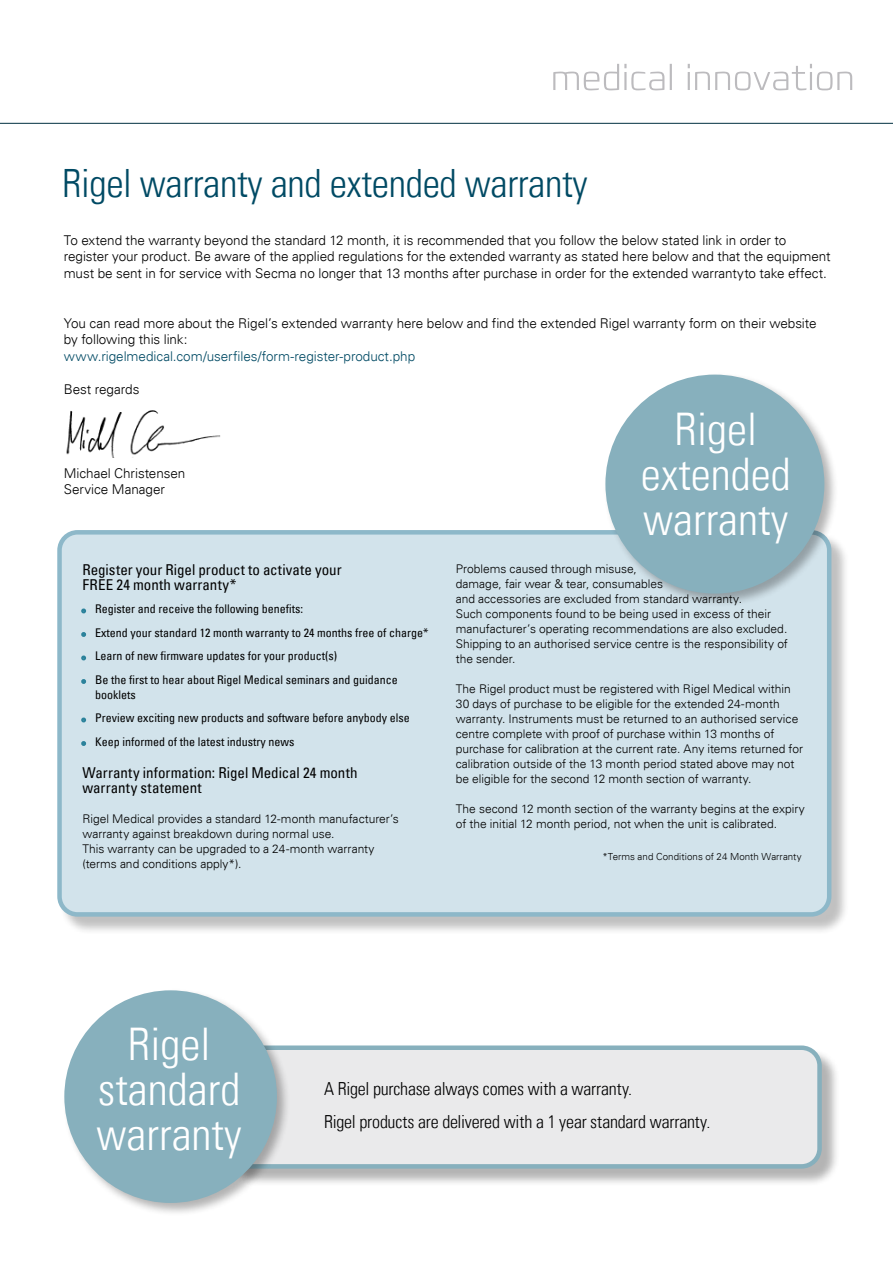
<style>
.page{position:relative;width:893px;height:1263px;background:#fff}
.page>*{position:absolute;margin:0;border:0;box-sizing:border-box;transform-origin:0 0}
.t1{font:300 condensed 45px/45px "Univers LT";color:#fff;text-align:center}
.t2{font:300 condensed 39px "Univers LT";letter-spacing:-.01em;color:#004a64}
.t3{font:300 condensed 18px/33px "Univers LT";letter-spacing:-.01em;color:#000}
.t4{font:condensed 15px/15px "Univers LT";color:#000}
.t5{font:300 13.5px/16.5px "Univers LT";letter-spacing:-.005em;color:#000}
.t6{font:300 13.5px "Univers LT";letter-spacing:-.005em;color:#004a64}
.t7{font:300 12px/15px "Univers LT";color:#000}
.t8{font:condensed 12px/15px "Univers LT";color:#000}
.t9{font:300 9.75px "Univers LT";letter-spacing:.005em;color:#000}
.s1{font-family:"Myriad Pro";font-stretch:normal;font-size:9px;color:#2b829b}
</style>
<div class="page">
<hr style="left:0;top:123px;width:893px;height:1px;background:#003040">
<svg style="left:553px;top:64px;width:299px;height:26px"></svg>
<img style="left:66px;top:410px;width:155px;height:48px">
<div style="left:60px;top:532px;width:790px;height:403px;background:#000;opacity:.25"></div>
<div style="left:60px;top:532px;width:769px;height:382px;background:#d2e3eb;border-radius:18px"></div>
<div style="left:57px;top:530px;width:774px;height:387px;border:5px solid #8db8c9;border-radius:18px"></div>
<div style="left:226px;top:1048px;width:614px;height:139px;background:#000;opacity:.3"></div>
<div style="left:226px;top:1048px;width:593px;height:118px;background:#eaeaeb;border-radius:18px"></div>
<div style="left:224px;top:1045px;width:598px;height:123px;border:5px solid #87b0bd;border-radius:18px"></div>
<div style="left:62px;top:988px;width:229px;height:229px;background:#000;opacity:.3"></div>
<div style="left:64px;top:990px;width:213px;height:213px;background:#87b0bd;border-radius:50%"></div>
<div style="left:603px;top:372px;width:236px;height:236px;background:#000;opacity:.3"></div>
<div style="left:605px;top:375px;width:219px;height:219px;background:#87b0bd;border-radius:50%"></div>
<h2 class="t2" style="left:62px;top:168px;width:527px">Rigel warranty and extended warranty</h2>
<p class="t5" style="left:64px;top:233px;width:768px">To extend the warranty beyond the standard 12 month, it is recommended that you follow the below stated link in order to register your product. Be aware of the applied regulations for the extended warranty as stated here below and that the equipment must be sent in for service with Secma no longer that 13 months after purchase in order for the extended warrantyto take effect.</p>
<p class="t5" style="left:64px;top:316px;width:754px">You can read more about the Rigel’s extended warranty here below and find the extended Rigel warranty form on their website by following this link:</p>
<p class="t6" style="left:64px;top:351px;width:353px">www.rigelmedical.com/userfiles/form-register-product.php</p>
<p class="t5" style="left:64px;top:382px;width:77px">Best regards</p>
<p class="t5" style="left:64px;top:466px;width:123px">Michael Christensen<br>Service Manager</p>
<p class="t4" style="left:82px;top:563px;width:261px">Register your Rigel product to activate your<br>FREE 24 month warranty*</p>
<p class="t8" style="left:82px;top:601px;width:222px"><span class="s1">•</span> Register and receive the following benefits:</p>
<p class="t8" style="left:82px;top:626px;width:347px"><span class="s1">•</span> Extend your standard 12 month warranty to 24 months free of charge*</p>
<p class="t8" style="left:82px;top:648px;width:256px"><span class="s1">•</span> Learn of new firmware updates for your product(s)</p>
<p class="t8" style="left:95px;top:672px;width:304px;text-indent:-13px"><span class="s1">•</span> Be the first to hear about Rigel Medical seminars and guidance booklets</p>
<p class="t8" style="left:82px;top:711px;width:329px"><span class="s1">•</span> Preview exciting new products and software before anybody else</p>
<p class="t8" style="left:82px;top:735px;width:214px"><span class="s1">•</span> Keep informed of the latest industry news</p>
<p class="t4" style="left:82px;top:765px;width:277px">Warranty information: Rigel Medical 24 month warranty statement</p>
<p class="t7" style="left:82px;top:812px;width:318px">Rigel Medical provides a standard 12-month manufacturer’s warranty against breakdown during normal use.<br>This warranty can be upgraded to a 24-month warranty (terms and conditions apply*).</p>
<h1 class="t1" style="left:641px;top:410px;width:151px">Rigel extended warranty</h1>
<p class="t7" style="left:456px;top:562px;width:334px">Problems caused through misuse,<br>damage, fair wear &amp; tear, consumables<br>and accessories are excluded from standard warranty.<br>Such components found to be being used in excess of their manufacturer’s operating recommendations are also excluded.<br>Shipping to an authorised service centre is the responsibility of the sender.</p>
<p class="t7" style="left:456px;top:682px;width:349px">The Rigel product must be registered with Rigel Medical within 30 days of purchase to be eligible for the extended 24-month warranty. Instruments must be returned to an authorised service centre complete with proof of purchase within 13 months of purchase for calibration at the current rate. Any items returned for calibration outside of the 13 month period stated above may not be eligible for the second 12 month section of warranty.</p>
<p class="t7" style="left:456px;top:802px;width:351px">The second 12 month section of the warranty begins at the expiry of the initial 12 month period, not when the unit is calibrated.</p>
<p class="t9" style="left:602px;top:852px;width:201px">*Terms and Conditions of 24 Month Warranty</p>
<h1 class="t1" style="left:97px;top:1025px;width:146px">Rigel standard warranty</h1>
<h3 class="t3" style="left:324px;top:1073px;width:388px">A Rigel purchase always comes with a warranty.<br>Rigel products are delivered with a 1 year standard warranty.</h3>
</div>
